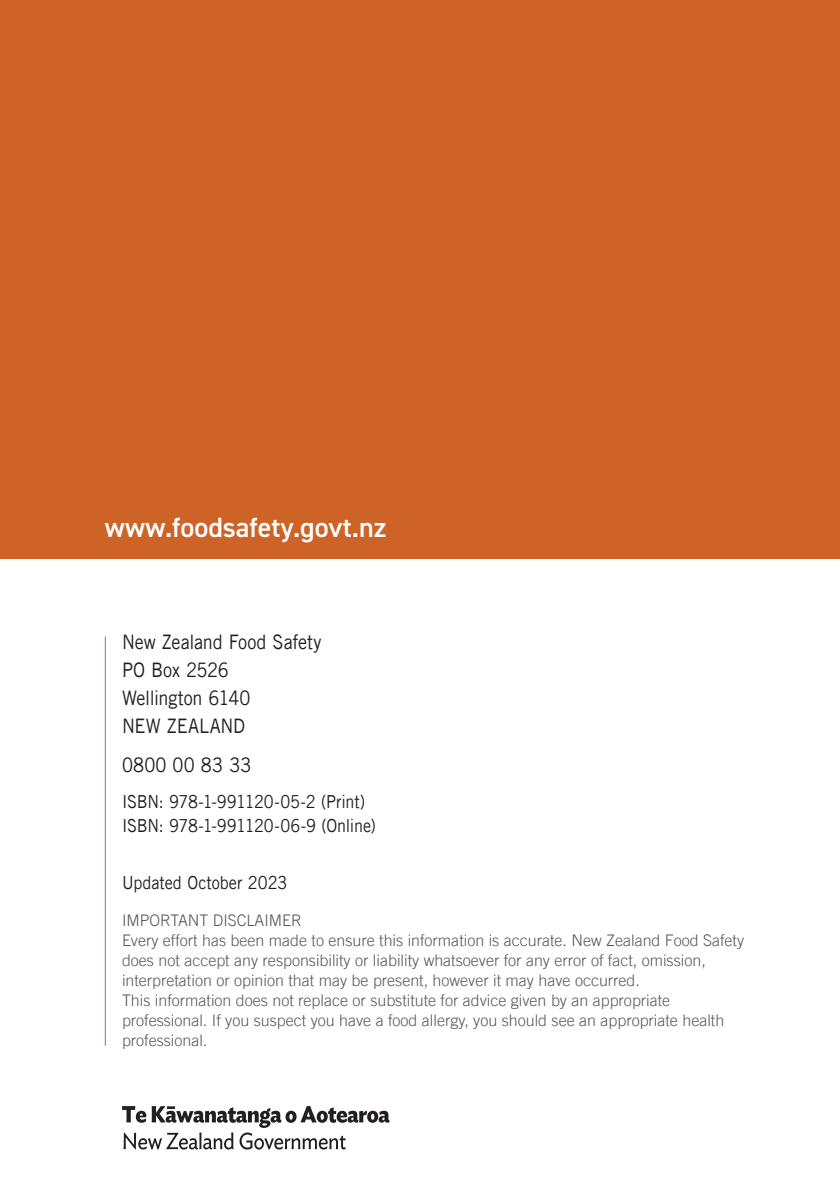
<style>
.page{position:relative;width:840px;height:1191px;background:#fff}
.page>*{position:absolute;margin:0;border:0;box-sizing:border-box;transform-origin:0 0}
.t1{font:600 28px "DIN2014";color:#fff}
.Body_text{font:20px/28px "Trade Gothic LT Std";letter-spacing:-.01em;color:#231f20;scale:.9 1}
.Body_text-2{font:20px "Trade Gothic LT Std";letter-spacing:.01em;color:#231f20;scale:.9 1}
.Body_text-3{font:18px/24px "Trade Gothic LT Std";letter-spacing:-.01em;color:#231f20;scale:.9 1}
.t2{font:300 16px/20px "Trade Gothic LT Std";color:#57585a}
</style>
<div class="page">
<div style="left:0;top:0;width:839px;height:558px;background:#cd6327"></div>
<hr style="left:105px;top:636px;width:1px;height:409px;background:#cd6329">
<svg style="left:122px;top:1106px;width:267px;height:43px"></svg>
<p class="t1" style="left:105px;top:508px;width:283px">www.foodsafety.govt.nz</p>
<p class="Body_text" style="left:122px;top:627px;width:223px">New Zealand Food Safety<br>PO Box 2526<br>Wellington 6140<br>NEW ZEALAND</p>
<p class="Body_text-2" style="left:122px;top:753px;width:145px">0800 00 83 33</p>
<p class="Body_text-3" style="left:122px;top:789px;width:283px">ISBN: 978-1-991120-05-2 (Print)<br>ISBN: 978-1-991120-06-9 (Online)</p>
<p class="Body_text-3" style="left:122px;top:870px;width:185px">Updated October 2023</p>
<p class="t2" style="left:122px;top:909px;width:623px">IMPORTANT DISCLAIMER<br>Every effort has been made to ensure this information is accurate. New Zealand Food Safety does not accept any responsibility or liability whatsoever for any error of fact, omission, interpretation or opinion that may be present, however it may have occurred.<br>This information does not replace or substitute for advice given by an appropriate professional. If you suspect you have a food allergy, you should see an appropriate health professional.</p>
</div>
